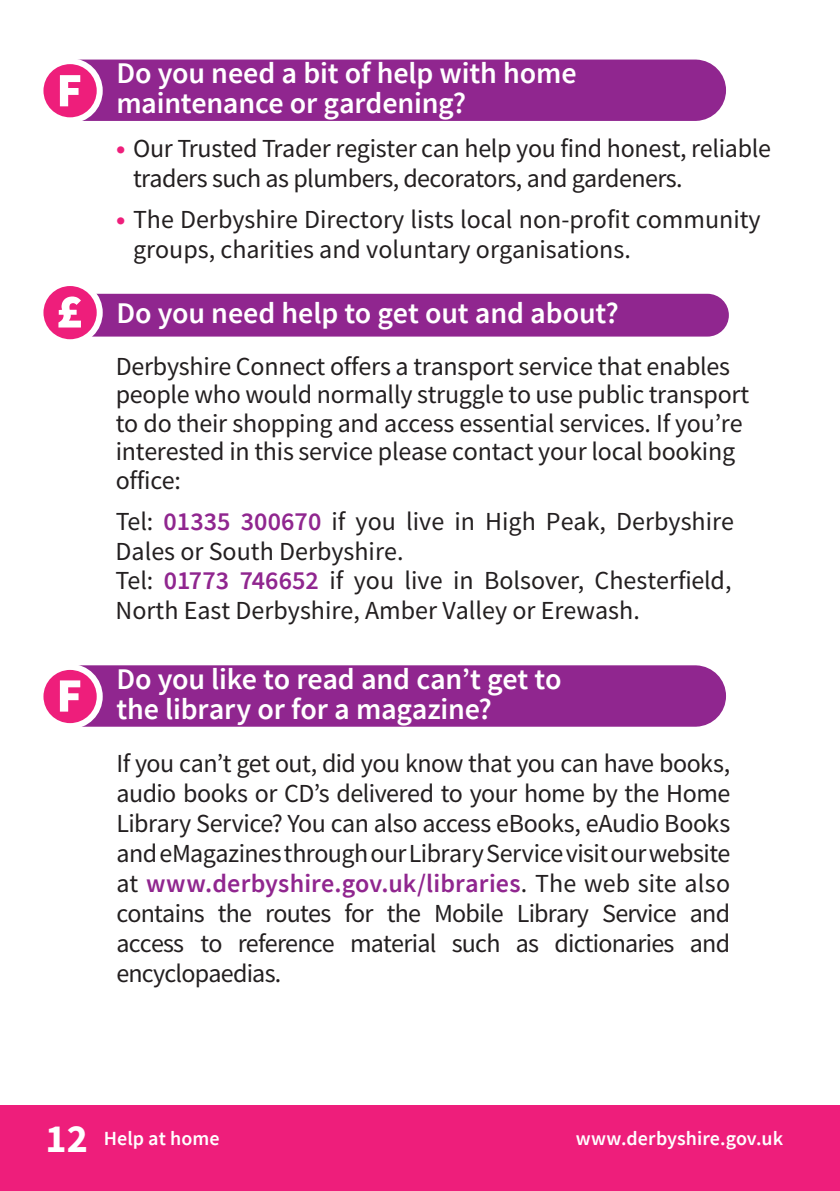
<style>
.page{position:relative;width:840px;height:1191px;background:#fff}
.page>*{position:absolute;margin:0;border:0;box-sizing:border-box;transform-origin:0 0}
.t1{font:600 30px/30px "Source Sans Pro";letter-spacing:-.005em;color:#fff}
.t2{font:26px/30px "Source Sans Pro";letter-spacing:-.01em;color:#231f20}
.t3{font:600 20px "Source Sans Pro";letter-spacing:.005em;color:#fff}
.s1{font-family:"Helvetica Neue";font-size:20px;color:#ee1e7b}
.s2{font-weight:600;color:#90268f}
.s3{font-weight:700;font-size:40px}
</style>
<div class="page">
<svg style="left:40px;top:61px;width:60px;height:59px"></svg>
<div style="left:37px;top:58px;width:66px;height:65px;border:6px solid #fff;border-radius:50%"></div>
<svg style="left:60px;top:60px;width:665px;height:61px;background:#962d92"></svg>
<svg style="left:40px;top:283px;width:60px;height:59px"></svg>
<div style="left:37px;top:280px;width:66px;height:65px;border:6px solid #fff;border-radius:50%"></div>
<div style="left:58px;top:294px;width:670px;height:42px;background:#90268f"></div>
<svg style="left:40px;top:667px;width:60px;height:59px"></svg>
<div style="left:37px;top:664px;width:66px;height:65px;border:6px solid #fff;border-radius:50%"></div>
<svg style="left:60px;top:665px;width:665px;height:61px;background:#972e92"></svg>
<div style="left:0;top:1106px;width:839px;height:85px;background:#ee1e7b"></div>
<h2 class="t1" style="left:116px;top:58px;width:461px">Do you need a bit of help with home maintenance or gardening?</h2>
<p class="t2" style="left:133px;top:133px;width:639px;text-indent:-17px"><span class="s1">•</span> Our Trusted Trader register can help you find honest, reliable traders such as plumbers, decorators, and gardeners.</p>
<p class="t2" style="left:133px;top:204px;width:629px;text-indent:-17px"><span class="s1">•</span> The Derbyshire Directory lists local non-profit community groups, charities and voluntary organisations.</p>
<h2 class="t1" style="left:116px;top:298px;width:503px">Do you need help to get out and about?</h2>
<p class="t2" style="left:116px;top:352px;width:634px;line-height:28.4px">Derbyshire Connect offers a transport service that enables people who would normally struggle to use public transport to do their shopping and access essential services. If you’re interested in this service please contact your local booking office:</p>
<p class="t2" style="left:115px;top:506px;width:619px">Tel: <span class="s2">01335 300670</span> if you live in High Peak, Derbyshire Dales or South Derbyshire.<br>Tel: <span class="s2">01773 746652</span> if you live in Bolsover, Chesterfield, North East Derbyshire, Amber Valley or Erewash.</p>
<h2 class="t1" style="left:116px;top:664px;width:446px">Do you like to read and can’t get to the library or for a magazine?</h2>
<p class="t2" style="left:116px;top:748px;width:615px;text-align:justify">If you can’t get out, did you know that you can have books, audio books or CD’s delivered to your home by the Home Library Service? You can also access eBooks, eAudio Books and eMagazines through our Library Service visit our website at <span class="s2">www.derbyshire.gov.uk/libraries</span>. The web site also contains the routes for the Mobile Library Service and access to reference material such as dictionaries and encyclopaedias.</p>
<p class="t3" style="left:45px;top:1125px;width:176px"><span class="s3">12</span> Help at home</p>
<p class="t3" style="left:575px;top:1125px;width:209px">www.derbyshire.gov.uk</p>
</div>
